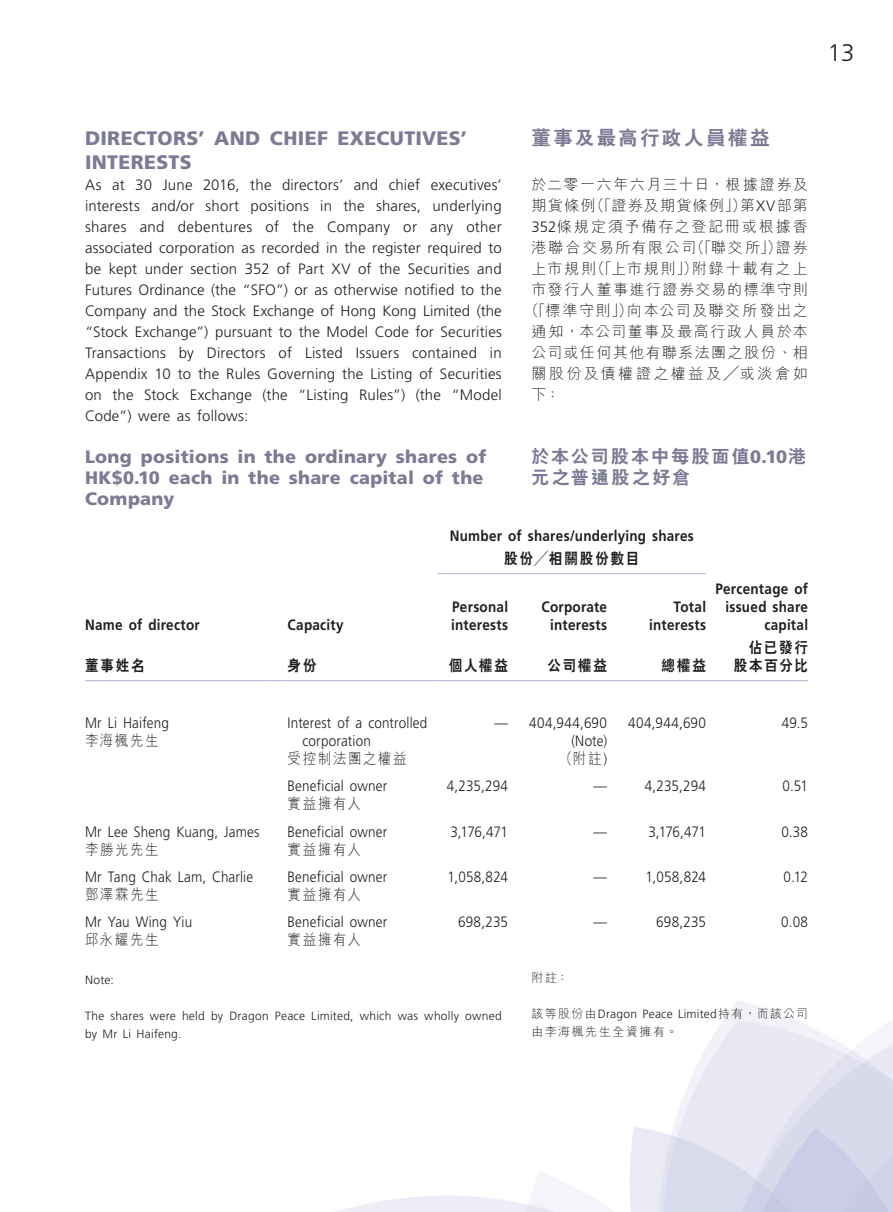
<style>
.page{position:relative;width:893px;height:1212px;background:#fff}
.page>*{position:absolute;margin:0;border:0;box-sizing:border-box;transform-origin:0 0}
.t1{font:300 24px "Frutiger LT Std";color:#231f20}
._03_H1{font:900 19.5px/24px "Frutiger LT Std";letter-spacing:.02em;color:#7b7b95}
._03_H1-2{font:800 19.5px "C Hei 2 HK";letter-spacing:.12em;color:#7b7b95}
._04___H2{font:900 18px/21px "Frutiger LT Std";letter-spacing:.015em;color:#7b7b95}
._04___H2-2{font:800 18px "C Hei 2 HK";letter-spacing:.115em;color:#7b7b95}
._11_P0{font:300 15px/21px "Frutiger LT Std";letter-spacing:.01em;color:#231f20;text-align:justify}
._11_P0-2{font:300 15px "M Hei HK";letter-spacing:.105em;color:#231f20}
._02_Note_Text{font:700 15px/18px "Frutiger LT Std";letter-spacing:.02em;color:#231f20;text-align:right;scale:.9 1}
._02_Note_Text-2{font:300 15px "Frutiger LT Std";letter-spacing:.005em;color:#231f20;scale:.9 1}
._29_Table_Stub__Note{font:300 15px/18px "Frutiger LT Std";letter-spacing:.01em;color:#231f20;scale:.9 1}
._25_P0__Note{font:300 15px "Frutiger LT Std";letter-spacing:.01em;color:#231f20;scale:.9 1}
._02_Note_Text-3{font:800 15px/18px "C Hei 2 HK";letter-spacing:.14em;color:#231f20;text-align:right;scale:.9 1}
._29_Table_Stub__Note-2{font:300 15px "M Hei HK";letter-spacing:.12em;color:#231f20;scale:.9 1}
._29_Table_Stub__Note-3{font:700 15px "Frutiger LT Std";letter-spacing:.02em;color:#231f20;scale:.9 1}
._25_P0__Note-2{font:300 15px "M Hei HK";letter-spacing:.105em;color:#231f20;scale:.9 1}
._11_P0-3{font:300 15px "M Hei HK";letter-spacing:.13em;color:#231f20}
._02_Note_Text-4{font:300 15px/18px "Frutiger LT Std";letter-spacing:.03em;color:#231f20;text-align:right;scale:.9 1}
._11_P0-4{font:300 15px "M Hei HK";letter-spacing:.18em;color:#231f20}
._02_Note_Text-5{font:300 15px "Frutiger LT Std";letter-spacing:.035em;color:#231f20;scale:.9 1}
._29_Table_Stub__Note-4{font:800 15px "C Hei 2 HK";letter-spacing:.135em;color:#231f20;scale:.9 1}
._02_Note_Text-6{font:300 15px "M Hei HK";color:#231f20;scale:.9 1}
._25_P0__Note-3{font:300 12px/18px "Frutiger LT Std";letter-spacing:.02em;color:#231f20}
._25_P0__Note-4{font:300 12px/18px "M Hei HK";letter-spacing:.125em;color:#231f20}
.s1{font-family:"Frutiger LT Std"}
.s2{font-family:"Frutiger LT Std";font-weight:900}
</style>
<div class="page">
<hr style="left:438px;top:573px;width:70px;height:1px;background:#b7b7da">
<hr style="left:517px;top:573px;width:90px;height:1px;background:#b7b7da">
<hr style="left:616px;top:573px;width:90px;height:1px;background:#b7b7da">
<hr style="left:85px;top:680px;width:185px;height:1px;background:#b7b7da">
<svg style="left:270px;top:680px;width:18px;height:1px"></svg>
<hr style="left:288px;top:680px;width:142px;height:1px;background:#b7b7da">
<hr style="left:438px;top:680px;width:70px;height:1px;background:#b7b7da">
<hr style="left:517px;top:680px;width:90px;height:1px;background:#b7b7da">
<hr style="left:616px;top:680px;width:90px;height:1px;background:#b7b7da">
<hr style="left:715px;top:680px;width:93px;height:1px;background:#b7b7da">
<h1 class="t1" style="left:828px;top:39px;width:28px">13</h1>
<p class="_03_H1-2" style="left:531px;top:125px;width:240px">董事及最高行政人員權益</p>
<p class="_11_P0-2" style="left:531px;top:174px;width:278px">於二零一六年六月三十日，根據證券及</p>
<p class="_11_P0-2" style="left:531px;top:195px;width:278px">期貨條例（「證券及期貨條例」）第<span class="s1">XV</span>部第</p>
<p class="_11_P0-3" style="left:531px;top:216px;width:278px"><span class="s1">352</span>條規定須予備存之登記冊或根據香</p>
<p class="_11_P0-2" style="left:531px;top:237px;width:278px">港聯合交易所有限公司（「聯交所」）證券</p>
<p class="_11_P0-2" style="left:531px;top:258px;width:278px">上市規則（「上市規則」）附錄十載有之上</p>
<p class="_11_P0-2" style="left:531px;top:279px;width:278px">市發行人董事進行證券交易的標準守則</p>
<p class="_11_P0-2" style="left:524px;top:300px;width:285px">（「標準守則」）向本公司及聯交所發出之</p>
<p class="_11_P0-2" style="left:531px;top:321px;width:278px">通知，本公司董事及最高行政人員於本</p>
<p class="_11_P0-2" style="left:531px;top:342px;width:278px">公司或任何其他有聯系法團之股份、相</p>
<p class="_11_P0-4" style="left:531px;top:363px;width:278px">關股份及債權證之權益及╱或淡倉如</p>
<p class="_11_P0-2" style="left:531px;top:384px;width:30px">下：</p>
<p class="_03_H1" style="left:85px;top:126px;width:383px">DIRECTORS’ AND CHIEF EXECUTIVES’<br>INTERESTS</p>
<p class="_11_P0" style="left:85px;top:175px;width:418px">As at 30 June 2016, the directors’ and chief executives’ interests and/or short positions in the shares, underlying shares and debentures of the Company or any other associated corporation as recorded in the register required to be kept under section 352 of Part XV of the Securities and Futures Ordinance (the “SFO”) or as otherwise notified to the Company and the Stock Exchange of Hong Kong Limited (the “Stock Exchange”) pursuant to the Model Code for Securities Transactions by Directors of Listed Issuers contained in Appendix 10 to the Rules Governing the Listing of Securities on the Stock Exchange (the “Listing Rules”) (the “Model Code”) were as follows:</p>
<p class="_04___H2" style="left:85px;top:446px;width:403px">Long positions in the ordinary shares of<br>HK$0.10 each in the share capital of the<br>Company</p>
<p class="_02_Note_Text" style="left:450px;top:527px;width:273px">Number of shares/underlying shares</p>
<p class="_02_Note_Text-3" style="left:504px;top:550px;width:152px">股份╱相關股份數目</p>
<p class="_04___H2-2" style="left:531px;top:444px;width:276px">於本公司股本中每股面值<span class="s2">0.10</span>港</p>
<p class="_04___H2-2" style="left:531px;top:465px;width:160px">元之普通股之好倉</p>
<p class="_29_Table_Stub__Note-3" style="left:85px;top:616px;width:129px">Name of director</p>
<p class="_29_Table_Stub__Note-3" style="left:288px;top:616px;width:64px">Capacity</p>
<p class="_02_Note_Text" style="left:451px;top:598px;width:65px;text-align:left">Personal interests</p>
<p class="_02_Note_Text" style="left:541px;top:598px;width:74px;text-align:center">Corporate interests</p>
<p class="_02_Note_Text" style="left:649px;top:598px;width:65px">Total interests</p>
<p class="_29_Table_Stub__Note-4" style="left:85px;top:656px;width:68px">董事姓名</p>
<p class="_29_Table_Stub__Note-4" style="left:288px;top:656px;width:34px">身份</p>
<p class="_02_Note_Text-3" style="left:449px;top:657px;width:67px">個人權益</p>
<p class="_02_Note_Text-3" style="left:547px;top:657px;width:68px">公司權益</p>
<p class="_02_Note_Text-3" style="left:661px;top:657px;width:51px">總權益</p>
<p class="_02_Note_Text" style="left:715px;top:580px;width:104px">Percentage of issued share capital</p>
<p class="_02_Note_Text-3" style="left:734px;top:639px;width:84px">佔已發行股本百分比</p>
<p class="_25_P0__Note" style="left:85px;top:714px;width:95px">Mr Li Haifeng</p>
<p class="_25_P0__Note-2" style="left:85px;top:730px;width:83px">李海楓先生</p>
<p class="_29_Table_Stub__Note" style="left:303px;top:714px;width:140px;text-indent:-15px">Interest of a controlled corporation</p>
<p class="_29_Table_Stub__Note-2" style="left:288px;top:748px;width:134px">受控制法團之權益</p>
<p class="_02_Note_Text-2" style="left:495px;top:714px;width:16px">—</p>
<p class="_02_Note_Text-4" style="left:529px;top:714px;width:88px">404,944,690 (Note)</p>
<p class="_02_Note_Text-6" style="left:559px;top:748px;width:55px">（附註<span class="s1">)</span></p>
<p class="_02_Note_Text-5" style="left:628px;top:714px;width:88px">404,944,690</p>
<p class="_02_Note_Text-2" style="left:782px;top:714px;width:31px">49.5</p>
<p class="_29_Table_Stub__Note" style="left:288px;top:777px;width:112px">Beneficial owner</p>
<p class="_29_Table_Stub__Note-2" style="left:288px;top:793px;width:83px">實益擁有人</p>
<p class="_02_Note_Text-2" style="left:447px;top:777px;width:70px">4,235,294</p>
<p class="_02_Note_Text-2" style="left:594px;top:777px;width:16px">—</p>
<p class="_02_Note_Text-2" style="left:645px;top:777px;width:70px">4,235,294</p>
<p class="_02_Note_Text-2" style="left:782px;top:777px;width:30px">0.51</p>
<p class="_25_P0__Note" style="left:85px;top:823px;width:195px">Mr Lee Sheng Kuang, James</p>
<p class="_25_P0__Note-2" style="left:85px;top:838px;width:83px">李勝光先生</p>
<p class="_29_Table_Stub__Note" style="left:288px;top:822px;width:112px">Beneficial owner</p>
<p class="_29_Table_Stub__Note-2" style="left:288px;top:838px;width:83px">實益擁有人</p>
<p class="_02_Note_Text-2" style="left:450px;top:823px;width:66px">3,176,471</p>
<p class="_02_Note_Text-2" style="left:594px;top:823px;width:16px">—</p>
<p class="_02_Note_Text-2" style="left:648px;top:823px;width:66px">3,176,471</p>
<p class="_02_Note_Text-2" style="left:781px;top:823px;width:31px">0.38</p>
<p class="_25_P0__Note" style="left:85px;top:868px;width:188px">Mr Tang Chak Lam, Charlie</p>
<p class="_25_P0__Note-2" style="left:85px;top:884px;width:83px">鄧澤霖先生</p>
<p class="_29_Table_Stub__Note" style="left:288px;top:868px;width:112px">Beneficial owner</p>
<p class="_29_Table_Stub__Note-2" style="left:288px;top:884px;width:83px">實益擁有人</p>
<p class="_02_Note_Text-2" style="left:448px;top:868px;width:69px">1,058,824</p>
<p class="_02_Note_Text-2" style="left:594px;top:868px;width:16px">—</p>
<p class="_02_Note_Text-2" style="left:646px;top:868px;width:69px">1,058,824</p>
<p class="_02_Note_Text-2" style="left:783px;top:868px;width:29px">0.12</p>
<p class="_25_P0__Note" style="left:85px;top:913px;width:121px">Mr Yau Wing Yiu</p>
<p class="_25_P0__Note-2" style="left:85px;top:929px;width:83px">邱永耀先生</p>
<p class="_29_Table_Stub__Note" style="left:288px;top:913px;width:112px">Beneficial owner</p>
<p class="_29_Table_Stub__Note-2" style="left:288px;top:929px;width:83px">實益擁有人</p>
<p class="_02_Note_Text-2" style="left:458px;top:913px;width:57px">698,235</p>
<p class="_02_Note_Text-2" style="left:594px;top:913px;width:16px">—</p>
<p class="_02_Note_Text-2" style="left:656px;top:913px;width:57px">698,235</p>
<p class="_02_Note_Text-2" style="left:781px;top:913px;width:31px">0.08</p>
<p class="_25_P0__Note-3" style="left:85px;top:971px;width:30px">Note:</p>
<p class="_25_P0__Note-3" style="left:85px;top:1007px;width:418px">The shares were held by Dragon Peace Limited, which was wholly owned by Mr Li Haifeng.</p>
<p class="_25_P0__Note-4" style="left:531px;top:968px;width:38px">附註：</p>
<p class="_25_P0__Note-4" style="left:531px;top:1004px;width:278px">該等股份由<span class="s1">Dragon Peace Limited</span>持有，而該公司由李海楓先生全資擁有。</p>
</div>
